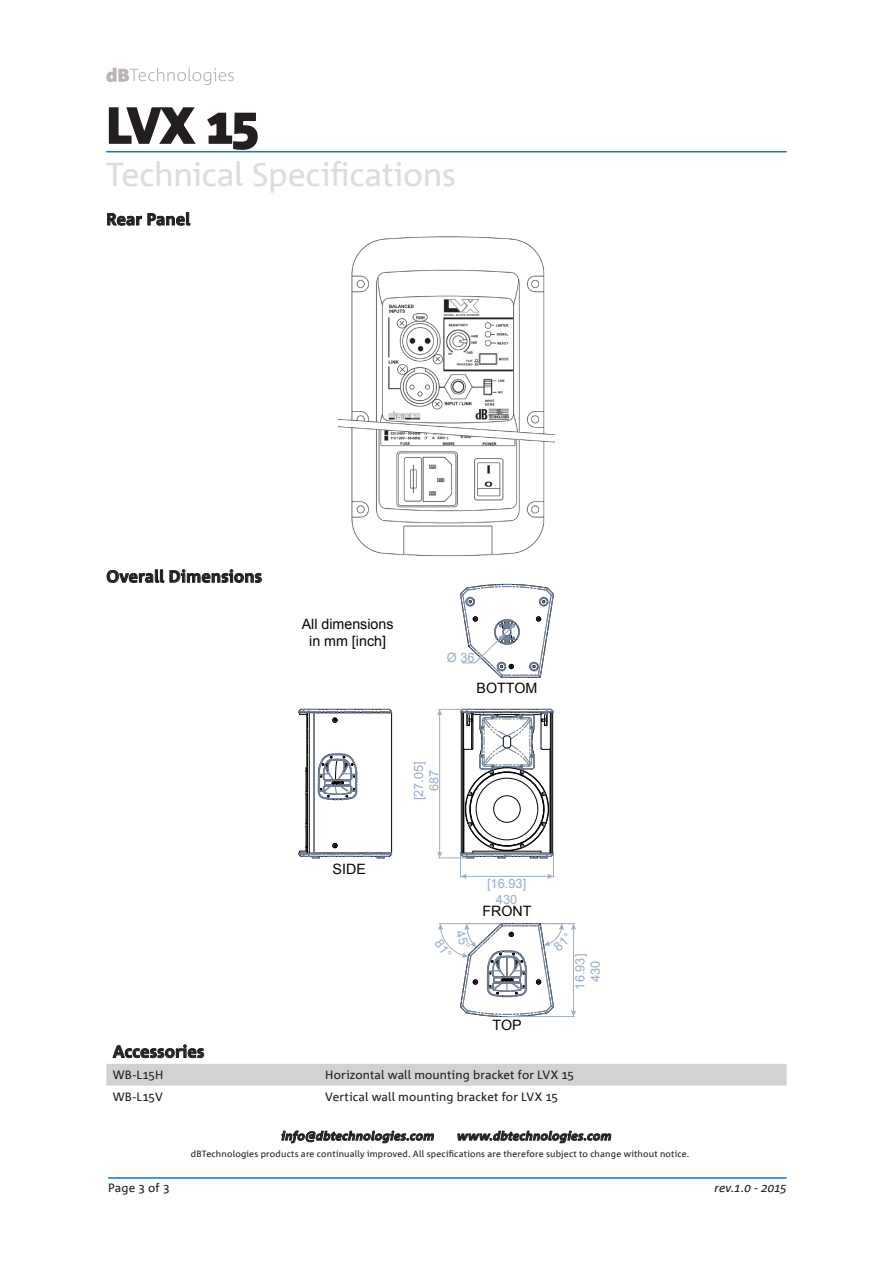
<style>
.page{position:relative;width:893px;height:1263px;background:#fff}
.page>*{position:absolute;margin:0;border:0;box-sizing:border-box;transform-origin:0 0}
.t1{font:700 48px "Corpid Office";color:#231f20}
.t2{font:33px "Corpid Office";letter-spacing:-.01em;color:#dcdddf}
.t3{font:700 16.5px "Corpid Office";color:#231f20}
.t4{font:14.25px/17.1px "Arial";color:#040503;text-align:center}
.t5{font:12.9px/15.5px "Arial";color:#9cadc6;text-align:center}
.t6{font:12px "Corpid Office";letter-spacing:.01em;color:#231f20}
.t7{font:italic 700 12px "Corpid Office";letter-spacing:.015em;color:#231f20}
.t8{font:italic 12px "Corpid Office";color:#231f20}
.t9{font:9px "Corpid Office";letter-spacing:.02em;color:#231f20}
</style>
<div class="page">
<hr style="left:108px;top:1177px;width:679px;height:2px;background:#007ec5">
<svg style="left:106px;top:68px;width:128px;height:17px"></svg>
<svg style="left:107px;top:569px;width:155px;height:14px"></svg>
<svg style="left:107px;top:212px;width:84px;height:14px"></svg>
<hr style="left:106px;top:151px;width:681px;height:1px;background:#007ec5">
<svg style="left:108px;top:107px;width:88px;height:37px"></svg>
<svg style="left:207px;top:112px;width:51px;height:38px"></svg>
<svg style="left:281px;top:1130px;width:153px;height:13px"></svg>
<svg style="left:457px;top:1130px;width:155px;height:13px"></svg>
<div style="left:106px;top:1064px;width:681px;height:21px;background:#d1d2d4"></div>
<svg style="left:112px;top:1044px;width:93px;height:14px"></svg>
<img style="left:339px;top:236px;width:215px;height:320px">
<svg style="left:298px;top:708px;width:94px;height:150px"></svg>
<svg style="left:437px;top:708px;width:117px;height:171px"></svg>
<svg style="left:460px;top:583px;width:94px;height:95px"></svg>
<svg style="left:438px;top:923px;width:138px;height:95px"></svg>
<h1 class="t1" style="left:106px;top:100px;width:153px">LVX 15</h1>
<h2 class="t2" style="left:106px;top:157px;width:351px">Technical Specifications</h2>
<h3 class="t3" style="left:106px;top:210px;width:85px">Rear Panel</h3>
<h3 class="t3" style="left:106px;top:568px;width:157px">Overall Dimensions</h3>
<h3 class="t4" style="left:302px;top:616px;width:93px">All dimensions in mm [inch]</h3>
<h3 class="t5" style="left:447px;top:650px;width:29px">Ø 36</h3>
<h3 class="t4" style="left:477px;top:679px;width:62px">BOTTOM</h3>
<h3 class="t4" style="left:333px;top:861px;width:35px">SIDE</h3>
<h3 class="t5" style="left:411px;top:800px;width:41px;rotate:-90deg">[27.05]<br>687</h3>
<h3 class="t5" style="left:487px;top:876px;width:41px">[16.93]<br>430</h3>
<h3 class="t4" style="left:483px;top:902px;width:51px">FRONT</h3>
<h3 class="t4" style="left:493px;top:1016px;width:31px">TOP</h3>
<h3 class="t5" style="left:572px;top:989px;width:37px;rotate:-90deg">16.93]<br>430</h3>
<h3 class="t3" style="left:113px;top:1043px;width:93px">Accessories</h3>
<h3 class="t6" style="left:113px;top:1068px;width:52px">WB-L15H</h3>
<h3 class="t6" style="left:325px;top:1068px;width:250px">Horizontal wall mounting bracket for LVX 15</h3>
<h3 class="t6" style="left:113px;top:1090px;width:52px">WB-L15V</h3>
<h3 class="t6" style="left:325px;top:1090px;width:234px">Vertical wall mounting bracket for LVX 15</h3>
<h3 class="t7" style="left:281px;top:1129px;width:155px">info@dbtechnologies.com</h3>
<h3 class="t7" style="left:457px;top:1129px;width:156px">www.dbtechnologies.com</h3>
<p class="t9" style="left:191px;top:1149px;width:500px">dBTechnologies products are continually improved. All specifications are therefore subject to change without notice.</p>
<h3 class="t6" style="left:108px;top:1181px;width:63px">Page 3 of 3</h3>
<h3 class="t8" style="left:714px;top:1181px;width:74px">rev.1.0 - 2015</h3>
</div>
